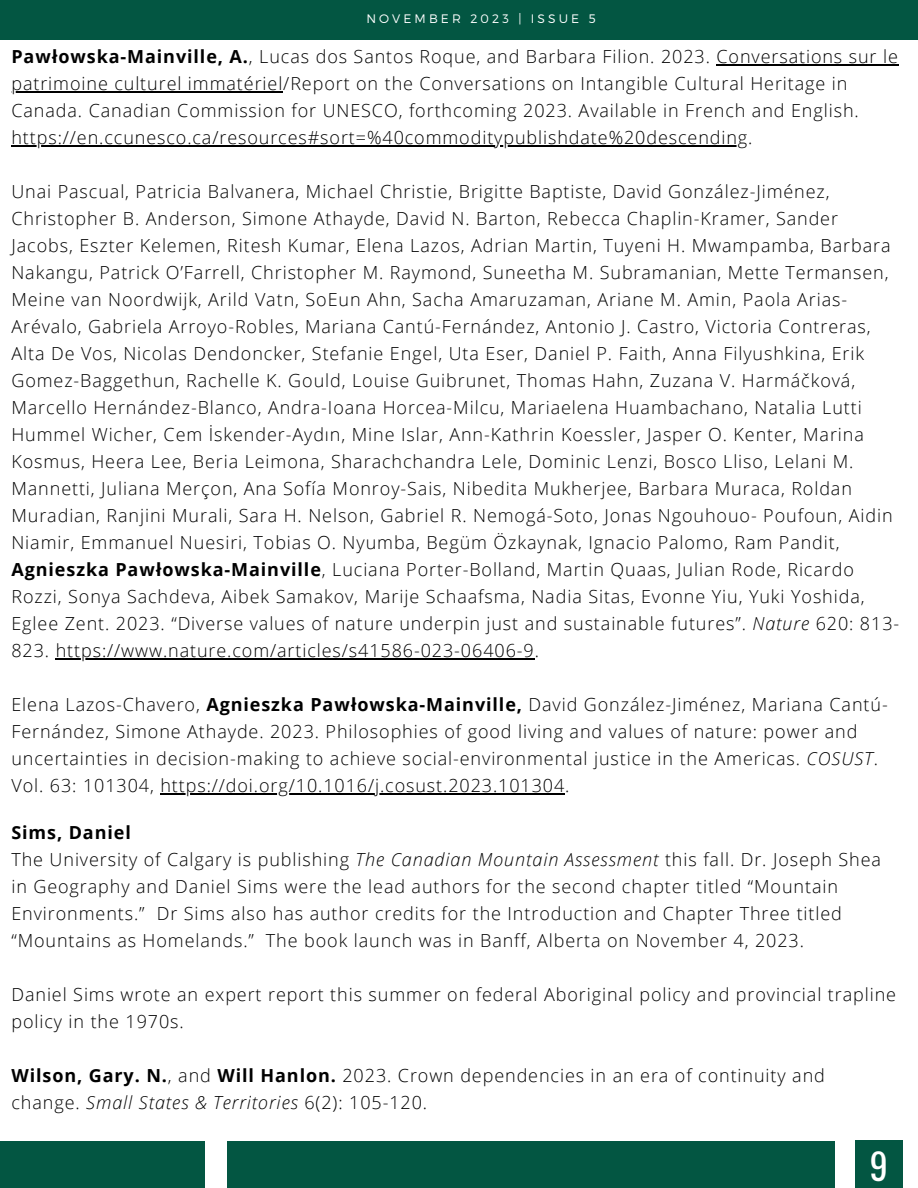
<style>
.page{position:relative;width:918px;height:1188px;background:#fff}
.page>*{position:absolute;margin:0;border:0;box-sizing:border-box;transform-origin:0 0}
.t1{font:36px "Oswald";color:#fff}
.t2{font:300 18px/27px "Open Sans";letter-spacing:.05em;color:#000}
.t3{font:700 18px "Open Sans";letter-spacing:.05em;color:#000}
.t4{font:300 12.3px "Montserrat";letter-spacing:.25em;color:#fff}
.s1{font-weight:700}
.s2{font-style:italic}
</style>
<div class="page">
<div style="left:0;top:0;width:918px;height:40px;background:#035642"></div>
<div style="left:855px;top:1141px;width:47px;height:47px;background:#035642"></div>
<div style="left:228px;top:1142px;width:607px;height:46px;background:#035642"></div>
<div style="left:0;top:1142px;width:205px;height:46px;background:#035642"></div>
<hr style="left:717px;top:64px;width:182px;height:1px;background:#000">
<hr style="left:11px;top:91px;width:272px;height:1px;background:#000">
<hr style="left:11px;top:145px;width:737px;height:1px;background:#000">
<hr style="left:56px;top:658px;width:479px;height:1px;background:#000">
<hr style="left:160px;top:793px;width:405px;height:1px;background:#000">
<p class="t4" style="left:366px;top:10px;width:231px">NOVEMBER 2023 | ISSUE 5</p>
<p class="t2" style="left:11px;top:43px;width:888px"><span class="s1">Pawłowska-Mainville, A.</span>, Lucas dos Santos Roque, and Barbara Filion. 2023. Conversations sur le patrimoine culturel immatériel/Report on the Conversations on Intangible Cultural Heritage in<br>Canada. Canadian Commission for UNESCO, forthcoming 2023. Available in French and English.</p>
<p class="t2" style="left:11px;top:124px;width:743px">https://en.ccunesco.ca/resources#sort=%40commoditypublishdate%20descending.</p>
<p class="t2" style="left:11px;top:178px;width:889px">Unai Pascual, Patricia Balvanera, Michael Christie, Brigitte Baptiste, David González-Jiménez, Christopher B. Anderson, Simone Athayde, David N. Barton, Rebecca Chaplin-Kramer, Sander Jacobs, Eszter Kelemen, Ritesh Kumar, Elena Lazos, Adrian Martin, Tuyeni H. Mwampamba, Barbara Nakangu, Patrick O’Farrell, Christopher M. Raymond, Suneetha M. Subramanian, Mette Termansen, Meine van Noordwijk, Arild Vatn, SoEun Ahn, Sacha Amaruzaman, Ariane M. Amin, Paola Arias-Arévalo, Gabriela Arroyo-Robles, Mariana Cantú-Fernández, Antonio J. Castro, Victoria Contreras, Alta De Vos, Nicolas Dendoncker, Stefanie Engel, Uta Eser, Daniel P. Faith, Anna Filyushkina, Erik Gomez-Baggethun, Rachelle K. Gould, Louise Guibrunet, Thomas Hahn, Zuzana V. Harmáčková, Marcello Hernández-Blanco, Andra-Ioana Horcea-Milcu, Mariaelena Huambachano, Natalia Lutti Hummel Wicher, Cem İskender-Aydın, Mine Islar, Ann-Kathrin Koessler, Jasper O. Kenter, Marina Kosmus, Heera Lee, Beria Leimona, Sharachchandra Lele, Dominic Lenzi, Bosco Lliso, Lelani M.<br>Mannetti, Juliana Merçon, Ana Sofía Monroy-Sais, Nibedita Mukherjee, Barbara Muraca, Roldan Muradian, Ranjini Murali, Sara H. Nelson, Gabriel R. Nemogá-Soto, Jonas Ngouhouo- Poufoun, Aidin Niamir, Emmanuel Nuesiri, Tobias O. Nyumba, Begüm Özkaynak, Ignacio Palomo, Ram Pandit, <span class="s1">Agnieszka Pawłowska-Mainville</span>, Luciana Porter-Bolland, Martin Quaas, Julian Rode, Ricardo Rozzi, Sonya Sachdeva, Aibek Samakov, Marije Schaafsma, Nadia Sitas, Evonne Yiu, Yuki Yoshida, Eglee Zent. 2023. “Diverse values of nature underpin just and sustainable futures”. <span class="s2">Nature</span> 620: 813- 823. https://www.nature.com/articles/s41586-023-06406-9.</p>
<p class="t2" style="left:11px;top:691px;width:878px">Elena Lazos-Chavero, <span class="s1">Agnieszka Pawłowska-Mainville,</span> David González-Jiménez, Mariana Cantú-Fernández, Simone Athayde. 2023. Philosophies of good living and values of nature: power and uncertainties in decision-making to achieve social-environmental justice in the Americas. <span class="s2">COSUST</span>.<br>Vol. 63: 101304, https://doi.org/10.1016/j.cosust.2023.101304.</p>
<p class="t3" style="left:11px;top:820px;width:121px">Sims, Daniel</p>
<p class="t2" style="left:11px;top:846px;width:871px">The University of Calgary is publishing <span class="s2">The Canadian Mountain Assessment</span> this fall. Dr. Joseph Shea in Geography and Daniel Sims were the lead authors for the second chapter titled “Mountain Environments.” Dr Sims also has author credits for the Introduction and Chapter Three titled “Mountains as Homelands.” The book launch was in Banff, Alberta on November 4, 2023.</p>
<p class="t2" style="left:11px;top:981px;width:886px">Daniel Sims wrote an expert report this summer on federal Aboriginal policy and provincial trapline policy in the 1970s.</p>
<p class="t2" style="left:11px;top:1062px;width:815px"><span class="s1">Wilson, Gary. N.</span>, and <span class="s1">Will Hanlon.</span> 2023. Crown dependencies in an era of continuity and change. <span class="s2">Small States &amp; Territories</span> 6(2): 105-120.</p>
<p class="t1" style="left:870px;top:1138px;width:20px">9</p>
</div>
